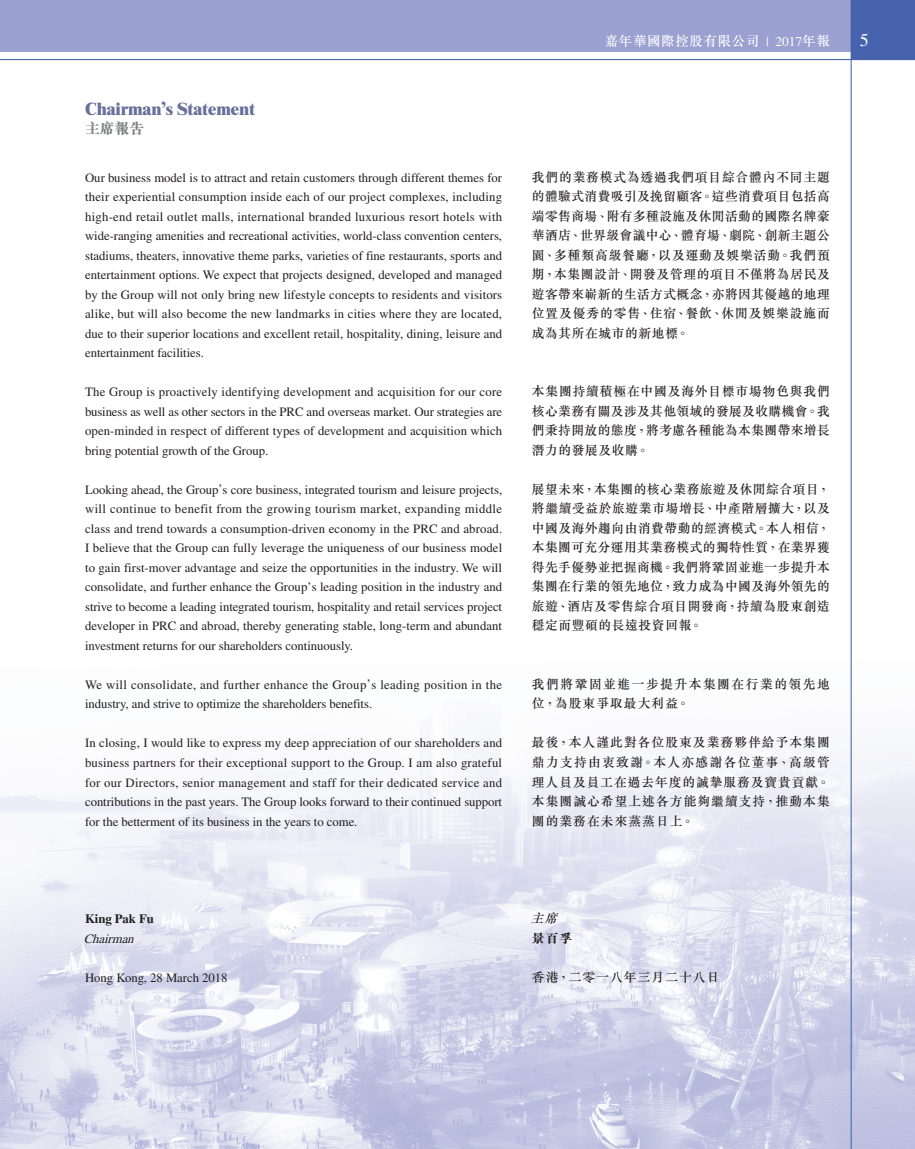
<style>
.page{position:relative;width:915px;height:1149px;background:#fff}
.page>*{position:absolute;margin:0;border:0;box-sizing:border-box;transform-origin:0 0}
.t1{font:18px "Times LT Std";color:#fff}
.t2{font:800 17.25px "Times LT Std";letter-spacing:-.01em;color:#686f99}
.t3{font:15px "M Sung HK Xbold B5 pc H";color:#808285}
.t4{font:13.5px "M Sung HK Medium B5 pc H";letter-spacing:.045em;color:#fff}
.t5{font:12.75px/19.5px "Times LT Std";letter-spacing:-.005em;color:#231f20;text-align:justify}
.t6{font:12.75px/19.5px "M Sung HK Medium B5 pc H";letter-spacing:.05em;color:#231f20;text-align:justify}
.t7{font:12.75px/19.5px "Times LT Std";letter-spacing:.025em;color:#231f20}
.t8{font:12.75px/19.5px "M Sung HK Medium B5 pc H";letter-spacing:.115em;color:#231f20}
.t9{font:12.75px "M Sung HK Medium B5 pc H";letter-spacing:.08em;color:#231f20}
.t10{font:700 12.75px "Times LT Std";letter-spacing:-.005em;color:#231f20}
.t11{font:italic 12.75px "Times LT Std";color:#231f20}
.t12{font:12.75px "M Sung HK Xbold B5 pc H";color:#231f20}
.t13{font:italic 12.75px "M Sung HK Medium B5 pc H";color:#231f20}
.s1{font-family:"Times LT Std"}
</style>
<div class="page">
<img style="left:0;top:51px;width:914px;height:1097px">
<div style="left:0;top:0;width:850px;height:51px;background:#9aa0d0"></div>
<div style="left:850px;top:0;width:64px;height:60px;background:#4863ae"></div>
<hr style="left:850px;top:0;width:1px;height:1148px;background:#4863ae">
<hr style="left:0;top:59px;width:914px;height:1px;background:#4863ae">
<h2 class="t2" style="left:85px;top:103px;width:171px">Chairman’s Statement</h2>
<p class="t3" style="left:85px;top:122px;width:60px">主席報告</p>
<p class="t5" style="left:85px;top:169px;width:418px">Our business model is to attract and retain customers through different themes for their experiential consumption inside each of our project complexes, including high-end retail outlet malls, international branded luxurious resort hotels with wide-ranging amenities and recreational activities, world-class convention centers, stadiums, theaters, innovative theme parks, varieties of fine restaurants, sports and entertainment options. We expect that projects designed, developed and managed by the Group will not only bring new lifestyle concepts to residents and visitors alike, but will also become the new landmarks in cities where they are located, due to their superior locations and excellent retail, hospitality, dining, leisure and entertainment facilities.</p>
<p class="t5" style="left:85px;top:383px;width:418px">The Group is proactively identifying development and acquisition for our core business as well as other sectors in the PRC and overseas market. Our strategies are open-minded in respect of different types of development and acquisition which bring potential growth of the Group.</p>
<p class="t5" style="left:85px;top:481px;width:418px">Looking ahead, the Group’s core business, integrated tourism and leisure projects, will continue to benefit from the growing tourism market, expanding middle class and trend towards a consumption-driven economy in the PRC and abroad.<br>I believe that the Group can fully leverage the uniqueness of our business model to gain first-mover advantage and seize the opportunities in the industry. We will consolidate, and further enhance the Group’s leading position in the industry and strive to become a leading integrated tourism, hospitality and retail services project developer in PRC and abroad, thereby generating stable, long-term and abundant investment returns for our shareholders continuously.</p>
<p class="t7" style="left:85px;top:676px;width:418px">We will consolidate, and further enhance the Group’s leading position in the industry, and strive to optimize the shareholders benefits.</p>
<p class="t5" style="left:85px;top:734px;width:418px">In closing, I would like to express my deep appreciation of our shareholders and business partners for their exceptional support to the Group. I am also grateful for our Directors, senior management and staff for their dedicated service and contributions in the past years. The Group looks forward to their continued support for the betterment of its business in the years to come.</p>
<p class="t4" style="left:604px;top:35px;width:226px">嘉年華國際控股有限公司 <span class="s1">| 2017</span>年報</p>
<h1 class="t1" style="left:859px;top:33px;width:10px">5</h1>
<p class="t6" style="left:531px;top:169px;width:299px">我們的業務模式為透過我們項目綜合體內不同主題的體驗式消費吸引及挽留顧客。這些消費項目包括高端零售商場、附有多種設施及休閒活動的國際名牌豪華酒店、世界級會議中心、體育場、劇院、創新主題公園、多種類高級餐廳，以及運動及娛樂活動。我們預期，本集團設計、開發及管理的項目不僅將為居民及遊客帶來嶄新的生活方式概念，亦將因其優越的地理位置及優秀的零售、住宿、餐飲、休閒及娛樂設施而成為其所在城市的新地標。</p>
<p class="t6" style="left:531px;top:383px;width:299px">本集團持續積極在中國及海外目標市場物色與我們核心業務有關及涉及其他領域的發展及收購機會。我們秉持開放的態度，將考慮各種能為本集團帶來增長潛力的發展及收購。</p>
<p class="t6" style="left:531px;top:481px;width:299px">展望未來，本集團的核心業務旅遊及休閒綜合項目，將繼續受益於旅遊業市場增長、中產階層擴大，以及中國及海外趨向由消費帶動的經濟模式。本人相信，本集團可充分運用其業務模式的獨特性質，在業界獲得先手優勢並把握商機。我們將鞏固並進一步提升本集團在行業的領先地位，致力成為中國及海外領先的旅遊、酒店及零售綜合項目開發商，持續為股東創造穩定而豐碩的長遠投資回報。</p>
<p class="t8" style="left:531px;top:676px;width:299px">我們將鞏固並進一步提升本集團在行業的領先地位，為股東爭取最大利益。</p>
<p class="t6" style="left:531px;top:734px;width:299px">最後，本人謹此對各位股東及業務夥伴給予本集團鼎力支持由衷致謝。本人亦感謝各位董事、高級管理人員及員工在過去年度的誠摯服務及寶貴貢獻。本集團誠心希望上述各方能夠繼續支持，推動本集團的業務在未來蒸蒸日上。</p>
<p class="t10" style="left:85px;top:914px;width:70px">King Pak Fu</p>
<p class="t11" style="left:84px;top:933px;width:54px">Chairman</p>
<p class="t5" style="left:85px;top:968px;width:144px">Hong Kong, 28 March 2018</p>
<p class="t13" style="left:530px;top:913px;width:31px">主席</p>
<p class="t12" style="left:531px;top:932px;width:42px">景百孚</p>
<p class="t9" style="left:531px;top:971px;width:189px">香港，二零一八年三月二十八日</p>
</div>
